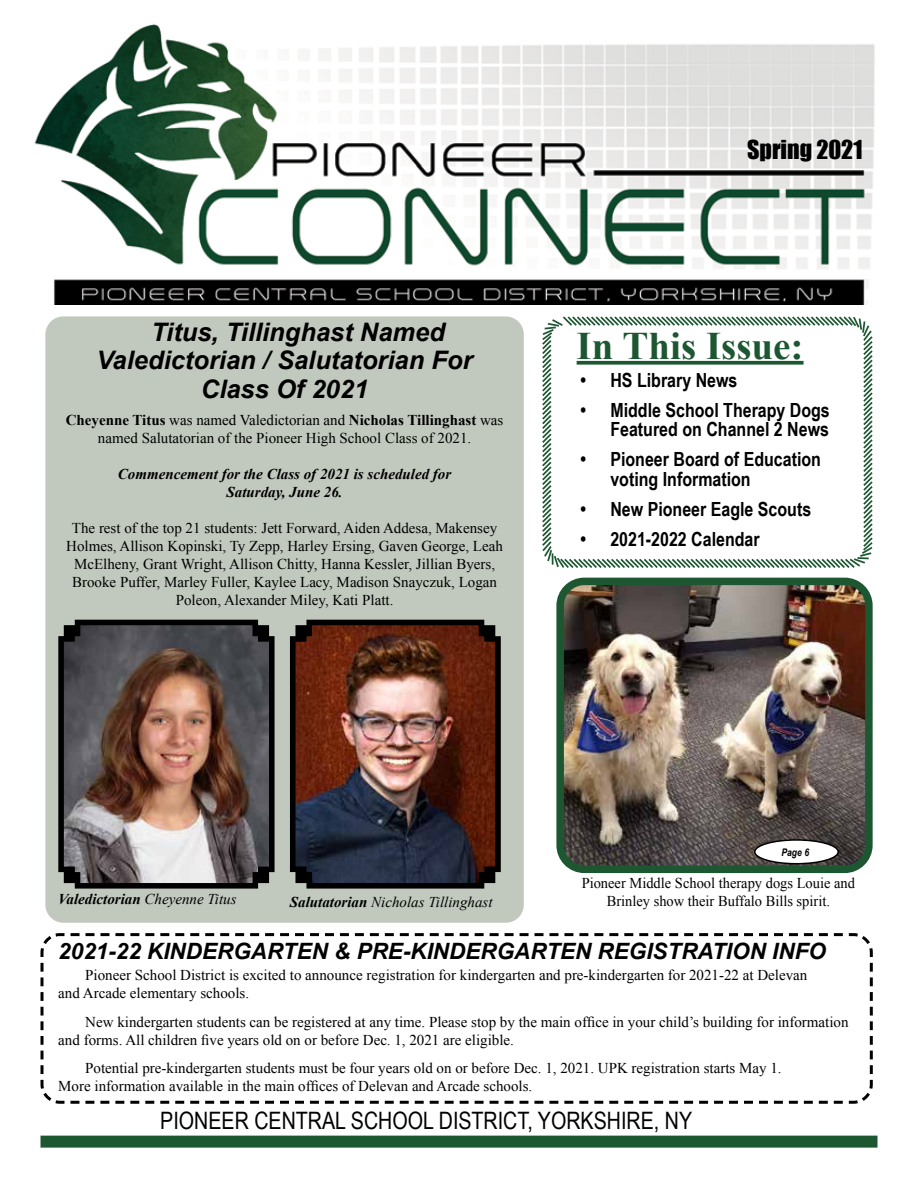
<style>
.page{position:relative;width:918px;height:1188px;background:#fff}
.page>*{position:absolute;margin:0;border:0;box-sizing:border-box;transform-origin:0 0}
.t1{font:700 39px "Times New Roman";color:#1d5732}
.t2{font:italic 700 25.5px "Arial";color:#000}
.t3{font:24px "Arial Narrow";color:#000}
.t4{font:24px "Impact";color:#000}
.t5{font:italic 700 22.5px "Arial";color:#000}
.t6{font:700 19.5px/19.5px "Arial Narrow";color:#000;text-align:right}
.t7{font:15px/18px "Times New Roman";color:#000;text-align:center}
.t8{font:italic 700 15px/18px "Times New Roman";color:#000;text-align:center}
.t9{font:italic 15px "Times New Roman";color:#000}
.t10{font:italic 700 10.5px "Arial Narrow";color:#000}
.s1{font-weight:700}
.s2{font-weight:400}
</style>
<div class="page">
<svg style="left:542px;top:316px;width:331px;height:252px"></svg>
<div style="left:45px;top:316px;width:479px;height:607px;background:#c1c9be;border-radius:18px"></div>
<img style="left:34px;top:24px;width:841px;height:281px">
<div style="left:40px;top:1136px;width:838px;height:12px;background:#1d5732"></div>
<img style="left:58px;top:619px;width:217px;height:270px">
<img style="left:290px;top:619px;width:211px;height:270px">
<img style="left:565px;top:587px;width:299px;height:277px">
<div style="left:556px;top:578px;width:317px;height:295px;border:8px solid #1d5732;border-radius:24px"></div>
<div style="left:755px;top:840px;width:83px;height:24px;background:#fff;border-radius:50%"></div>
<div style="left:754px;top:839px;width:85px;height:25px;border:2px solid #000;border-radius:50%"></div>
<svg style="left:577px;top:361px;width:227px;height:4px"></svg>
<svg style="left:40px;top:933px;width:833px;height:171px"></svg>
<h2 class="t2" style="left:151px;top:315px;width:295px">Titus, Tillinghast Named</h2>
<h2 class="t2" style="left:97px;top:344px;width:377px">Valedictorian / Salutatorian For</h2>
<h2 class="t2" style="left:201px;top:372px;width:169px">Class Of 2021</h2>
<p class="t7" style="left:66px;top:411px;width:439px"><span class="s1">Cheyenne Titus</span> was named Valedictorian and <span class="s1">Nicholas Tillinghast</span> was named Salutatorian of the Pioneer High School Class of 2021.</p>
<p class="t8" style="left:118px;top:464px;width:335px">Commencement for the Class of 2021 is scheduled for<br>Saturday, June 26.</p>
<p class="t7" style="left:66px;top:519px;width:438px">The rest of the top 21 students: Jett Forward, Aiden Addesa, Makensey Holmes, Allison Kopinski, Ty Zepp, Harley Ersing, Gaven George, Leah McElheny, Grant Wright, Allison Chitty, Hanna Kessler, Jillian Byers, Brooke Puffer, Marley Fuller, Kaylee Lacy, Madison Snayczuk, Logan Poleon, Alexander Miley, Kati Platt.</p>
<h3 class="t4" style="left:747px;top:131px;width:117px">Spring 2021</h3>
<h1 class="t1" style="left:577px;top:318px;width:228px">In This Issue:</h1>
<h3 class="t6" style="left:580px;top:369px;width:159px">• HS Library News</h3>
<h3 class="t6" style="left:580px;top:399px;width:251px">• Middle School Therapy Dogs<br>Featured on Channel 2 News</h3>
<h3 class="t6" style="left:610px;top:449px;width:212px;text-align:left;text-indent:-30px">• Pioneer Board of Education voting Information</h3>
<h3 class="t6" style="left:580px;top:498px;width:232px">• New Pioneer Eagle Scouts</h3>
<h3 class="t6" style="left:580px;top:528px;width:181px">• 2021-2022 Calendar</h3>
<p class="t8" style="left:58px;top:890px;width:180px">Valedictorian <span class="s2">Cheyenne Titus</span></p>
<p class="t9" style="left:290px;top:892px;width:204px"><span class="s1">Salutatorian</span> Nicholas Tillinghast</p>
<p class="t10" style="left:781px;top:844px;width:29px">Page 6</p>
<p class="t7" style="left:582px;top:874px;width:275px">Pioneer Middle School therapy dogs Louie and<br>Brinley show their Buffalo Bills spirit.</p>
<h3 class="t5" style="left:58px;top:937px;width:769px">2021-22 KINDERGARTEN &amp; PRE-KINDERGARTEN REGISTRATION INFO</h3>
<p class="t7" style="left:58px;top:966px;width:751px;text-align:left;text-indent:27px">Pioneer School District is excited to announce registration for kindergarten and pre-kindergarten for 2021-22 at Delevan and Arcade elementary schools.</p>
<p class="t7" style="left:58px;top:1012px;width:792px;text-align:left;text-indent:27px">New kindergarten students can be registered at any time. Please stop by the main office in your child’s building for information and forms. All children five years old on or before Dec. 1, 2021 are eligible.</p>
<p class="t7" style="left:58px;top:1059px;width:725px;text-align:left;text-indent:27px">Potential pre-kindergarten students must be four years old on or before Dec. 1, 2021. UPK registration starts May 1.<br>More information available in the main offices of Delevan and Arcade schools.</p>
<h3 class="t3" style="left:160px;top:1103px;width:533px">PIONEER CENTRAL SCHOOL DISTRICT, YORKSHIRE, NY</h3>
</div>
